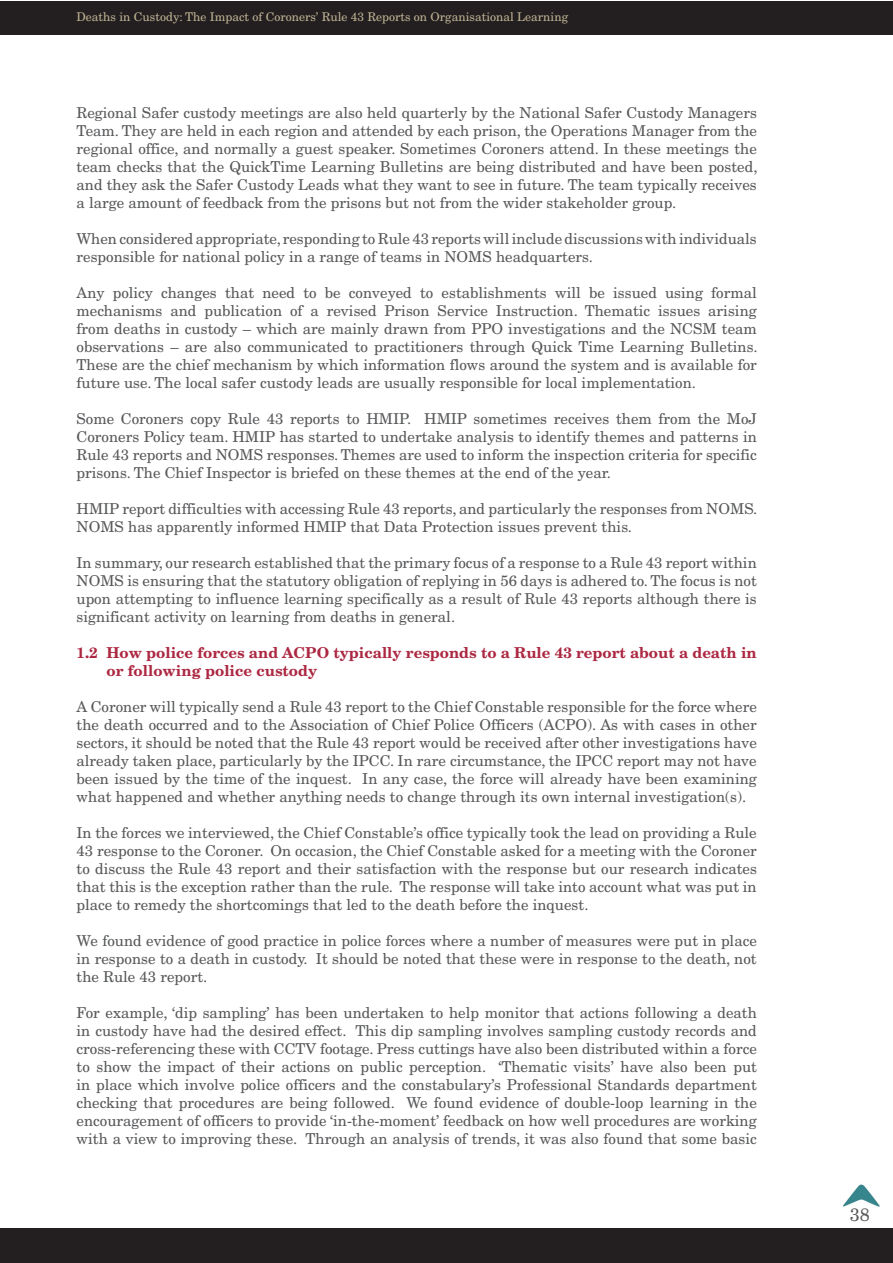
<style>
.page{position:relative;width:893px;height:1263px;background:#fff}
.page>*{position:absolute;margin:0;border:0;box-sizing:border-box;transform-origin:0 0}
.t1{font:18px "New Century Schlbk";color:#57585a}
.t2{font:15px/18px "New Century Schlbk";color:#57585a;text-align:justify}
.t3{font:700 15px/18px "New Century Schlbk";color:#ac2741}
.t4{font:12px "New Century Schlbk";color:#beb394}
</style>
<div class="page">
<img style="left:843px;top:1184px;width:37px;height:23px">
<div style="left:0;top:1px;width:892px;height:33px;background:#231f20"></div>
<div style="left:0;top:1229px;width:892px;height:34px;background:#231f20"></div>
<p class="t4" style="left:77px;top:10px;width:493px">Deaths in Custody: The Impact of Coroners’ Rule 43 Reports on Organisational Learning</p>
<p class="t2" style="left:77px;top:104px;width:682px">Regional Safer custody meetings are also held quarterly by the National Safer Custody Managers Team. They are held in each region and attended by each prison, the Operations Manager from the regional office, and normally a guest speaker. Sometimes Coroners attend. In these meetings the team checks that the QuickTime Learning Bulletins are being distributed and have been posted, and they ask the Safer Custody Leads what they want to see in future. The team typically receives a large amount of feedback from the prisons but not from the wider stakeholder group.</p>
<p class="t2" style="left:77px;top:230px;width:682px">When considered appropriate, responding to Rule 43 reports will include discussions with individuals responsible for national policy in a range of teams in NOMS headquarters.</p>
<p class="t2" style="left:77px;top:284px;width:682px">Any policy changes that need to be conveyed to establishments will be issued using formal mechanisms and publication of a revised Prison Service Instruction. Thematic issues arising from deaths in custody – which are mainly drawn from PPO investigations and the NCSM team observations – are also communicated to practitioners through Quick Time Learning Bulletins.<br>These are the chief mechanism by which information flows around the system and is available for future use. The local safer custody leads are usually responsible for local implementation.</p>
<p class="t2" style="left:77px;top:410px;width:682px">Some Coroners copy Rule 43 reports to HMIP. HMIP sometimes receives them from the MoJ Coroners Policy team. HMIP has started to undertake analysis to identify themes and patterns in Rule 43 reports and NOMS responses. Themes are used to inform the inspection criteria for specific prisons. The Chief Inspector is briefed on these themes at the end of the year.</p>
<p class="t2" style="left:77px;top:500px;width:682px">HMIP report difficulties with accessing Rule 43 reports, and particularly the responses from NOMS.<br>NOMS has apparently informed HMIP that Data Protection issues prevent this.</p>
<p class="t2" style="left:77px;top:554px;width:682px">In summary, our research established that the primary focus of a response to a Rule 43 report within NOMS is ensuring that the statutory obligation of replying in 56 days is adhered to. The focus is not upon attempting to influence learning specifically as a result of Rule 43 reports although there is significant activity on learning from deaths in general.</p>
<p class="t3" style="left:107px;top:644px;width:652px;text-indent:-30px">1.2 How police forces and ACPO typically responds to a Rule 43 report about a death in or following police custody</p>
<p class="t2" style="left:77px;top:698px;width:682px">A Coroner will typically send a Rule 43 report to the Chief Constable responsible for the force where the death occurred and to the Association of Chief Police Officers (ACPO). As with cases in other sectors, it should be noted that the Rule 43 report would be received after other investigations have already taken place, particularly by the IPCC. In rare circumstance, the IPCC report may not have been issued by the time of the inquest. In any case, the force will already have been examining what happened and whether anything needs to change through its own internal investigation(s).</p>
<p class="t2" style="left:77px;top:824px;width:682px">In the forces we interviewed, the Chief Constable’s office typically took the lead on providing a Rule 43 response to the Coroner. On occasion, the Chief Constable asked for a meeting with the Coroner to discuss the Rule 43 report and their satisfaction with the response but our research indicates that this is the exception rather than the rule. The response will take into account what was put in place to remedy the shortcomings that led to the death before the inquest.</p>
<p class="t2" style="left:77px;top:932px;width:682px">We found evidence of good practice in police forces where a number of measures were put in place in response to a death in custody. It should be noted that these were in response to the death, not the Rule 43 report.</p>
<p class="t2" style="left:77px;top:1004px;width:682px">For example, ‘dip sampling’ has been undertaken to help monitor that actions following a death in custody have had the desired effect. This dip sampling involves sampling custody records and cross-referencing these with CCTV footage. Press cuttings have also been distributed within a force to show the impact of their actions on public perception. ‘Thematic visits’ have also been put in place which involve police officers and the constabulary’s Professional Standards department checking that procedures are being followed. We found evidence of double-loop learning in the encouragement of officers to provide ‘in-the-moment’ feedback on how well procedures are working with a view to improving these. Through an analysis of trends, it was also found that some basic</p>
<p class="t1" style="left:850px;top:1204px;width:22px">38</p>
</div>
